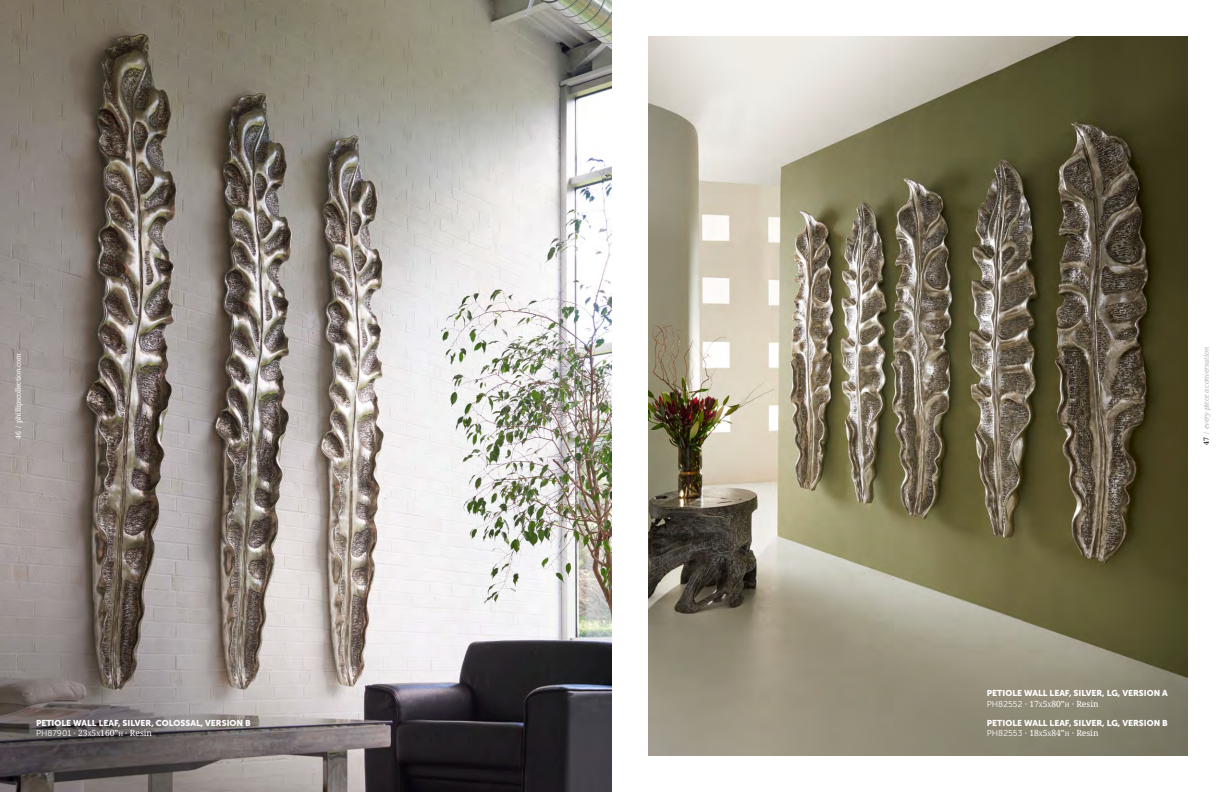
<style>
.page{position:relative;width:1224px;height:792px;background:#fff}
.page>*{position:absolute;margin:0;border:0;box-sizing:border-box;transform-origin:0 0}
.t1{font:8.5px "Museo Sans 900";color:#fff}
.t2{font:8.5px "Droid Serif";color:#fff}
.t3{font:italic 7px "Droid Serif";letter-spacing:-.025em;color:#b1b4b6}
.t4{font:7px "Droid Serif";letter-spacing:-.025em;color:#fff}
.s1{font-family:"Museo Sans 300"}
.s2{font-size:5.9px}
.s3{font-style:inherit}
.s4{font-style:normal;color:#000}
.s5{font-style:normal}
</style>
<div class="page">
<img style="left:0;top:0;width:612px;height:792px">
<img style="left:648px;top:36px;width:540px;height:720px">
<p class="t4" style="left:13px;top:439px;width:87px;rotate:-90deg">46 / phillipscollection.com</p>
<p class="t1" style="left:36px;top:718px;width:216px">PETIOLE WALL LEAF, SILVER, COLOSSAL, VERSION B</p>
<p class="t2" style="left:36px;top:727px;width:118px"><span class="s1">PH87901</span> · 23<span class="s2">X</span>5<span class="s2">X</span>160”<span class="s2">H</span> · <span class="s3">Resin</span></p>
<p class="t3" style="left:1201px;top:445px;width:99px;rotate:-90deg"><span class="s4">47</span> <span class="s5">/</span> every piece a conversation</p>
<p class="t1" style="left:987px;top:689px;width:182px">PETIOLE WALL LEAF, SILVER, LG, VERSION A</p>
<p class="t2" style="left:987px;top:698px;width:113px"><span class="s1">PH82552</span> · 17<span class="s2">X</span>5<span class="s2">X</span>80”<span class="s2">H</span> · <span class="s3">Resin</span></p>
<p class="t1" style="left:987px;top:718px;width:182px">PETIOLE WALL LEAF, SILVER, LG, VERSION B</p>
<p class="t2" style="left:987px;top:727px;width:113px"><span class="s1">PH82553</span> · 18<span class="s2">X</span>5<span class="s2">X</span>84”<span class="s2">H</span> · <span class="s3">Resin</span></p>
</div>
